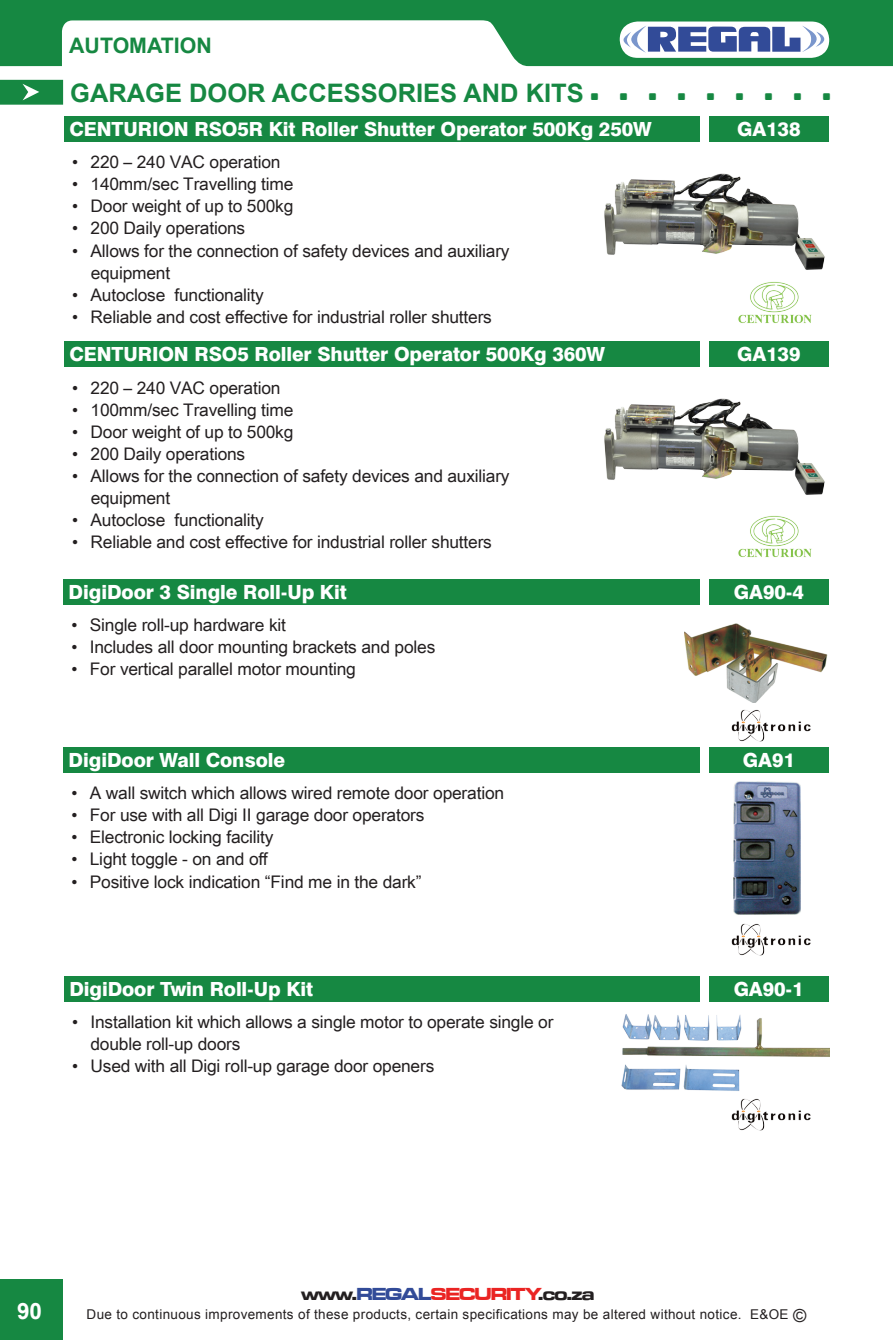
<style>
.page{position:relative;width:893px;height:1340px;background:#fff}
.page>*{position:absolute;margin:0;border:0;box-sizing:border-box;transform-origin:0 0}
.t1{font:500 43.2px "Bank Gothic BT";color:#168842}
.t2{font:700 25.43px "Arial";color:#168842}
.t3{font:700 22.5px "Arial";color:#fff}
.t4{font:700 21.38px "Arial";color:#168842}
.t5{font:800 19.57px "Swiss 721 BT";letter-spacing:-.005em;color:#fff}
.t6{font:18px "Microgramma D Bold Exte";letter-spacing:-.05em;color:#231f20}
.Body_Copy{font:17.32px "Arial Unicode MS";letter-spacing:-.01em;color:#231f20}
.t7{font:13.5px "Arial";letter-spacing:.025em;color:#231f20}
.s1{color:#324b98}
.s2{color:#ea2423}
.s3{font-size:18px}
</style>
<div class="page">
<div style="left:0;top:1279px;width:63px;height:60px;background:#168842"></div>
<svg style="left:0;top:0;width:893px;height:66px;fill:#168842"></svg>
<div style="left:620px;top:22px;width:209px;height:36px;background:#fff;border-radius:18px"></div>
<svg style="left:623px;top:26px;width:201px;height:27px"></svg>
<svg style="left:0;top:80px;width:63px;height:25px"></svg>
<div style="left:64px;top:116px;width:636px;height:26px;background:#168842"></div>
<div style="left:64px;top:341px;width:636px;height:26px;background:#168842"></div>
<div style="left:709px;top:116px;width:120px;height:26px;background:#168842"></div>
<div style="left:709px;top:341px;width:120px;height:26px;background:#168842"></div>
<img style="left:738px;top:281px;width:74px;height:42px">
<img style="left:738px;top:515px;width:74px;height:42px">
<img style="left:604px;top:173px;width:221px;height:97px">
<img style="left:604px;top:398px;width:221px;height:97px">
<div style="left:63px;top:579px;width:637px;height:25px;background:#168842"></div>
<div style="left:63px;top:747px;width:637px;height:25px;background:#168842"></div>
<div style="left:709px;top:579px;width:120px;height:25px;background:#168842"></div>
<div style="left:709px;top:747px;width:120px;height:25px;background:#168842"></div>
<img style="left:734px;top:781px;width:66px;height:133px">
<img style="left:685px;top:623px;width:143px;height:80px">
<img style="left:731px;top:923px;width:80px;height:33px">
<img style="left:731px;top:709px;width:80px;height:33px">
<div style="left:64px;top:976px;width:636px;height:25px;background:#168842"></div>
<div style="left:709px;top:976px;width:119px;height:25px;background:#168842"></div>
<img style="left:621px;top:1014px;width:208px;height:77px">
<img style="left:731px;top:1098px;width:80px;height:33px">
<p class="t4" style="left:69px;top:31px;width:144px">AUTOMATION</p>
<p class="t2" style="left:70px;top:76px;width:515px">GARAGE DOOR ACCESSORIES AND KITS</p>
<p class="t1" style="left:95px;top:64px;width:740px">..........................</p>
<p class="t5" style="left:69px;top:117px;width:584px">CENTURION RSO5R Kit Roller Shutter Operator 500Kg 250W</p>
<p class="t5" style="left:737px;top:117px;width:65px">GA138</p>
<p class="Body_Copy" style="left:72px;top:149px;width:210px">• 220 – 240 VAC operation</p>
<p class="Body_Copy" style="left:72px;top:171px;width:223px">• 140mm/sec Travelling time</p>
<p class="Body_Copy" style="left:72px;top:194px;width:223px">• Door weight of up to 500kg</p>
<p class="Body_Copy" style="left:72px;top:216px;width:175px">• 200 Daily operations</p>
<p class="Body_Copy" style="left:72px;top:238px;width:439px">• Allows for the connection of safety devices and auxiliary</p>
<p class="Body_Copy" style="left:91px;top:260px;width:81px">equipment</p>
<p class="Body_Copy" style="left:72px;top:282px;width:193px">• Autoclose functionality</p>
<p class="Body_Copy" style="left:72px;top:304px;width:421px">• Reliable and cost effective for industrial roller shutters</p>
<p class="t5" style="left:69px;top:342px;width:537px">CENTURION RSO5 Roller Shutter Operator 500Kg 360W</p>
<p class="Body_Copy" style="left:72px;top:375px;width:210px">• 220 – 240 VAC operation</p>
<p class="Body_Copy" style="left:72px;top:397px;width:223px">• 100mm/sec Travelling time</p>
<p class="Body_Copy" style="left:72px;top:419px;width:223px">• Door weight of up to 500kg</p>
<p class="Body_Copy" style="left:72px;top:441px;width:175px">• 200 Daily operations</p>
<p class="Body_Copy" style="left:72px;top:463px;width:439px">• Allows for the connection of safety devices and auxiliary</p>
<p class="Body_Copy" style="left:91px;top:485px;width:81px">equipment</p>
<p class="Body_Copy" style="left:72px;top:507px;width:193px">• Autoclose functionality</p>
<p class="Body_Copy" style="left:72px;top:529px;width:421px">• Reliable and cost effective for industrial roller shutters</p>
<p class="t5" style="left:69px;top:580px;width:280px">DigiDoor 3 Single Roll-Up Kit</p>
<p class="Body_Copy" style="left:71px;top:612px;width:216px">• Single roll-up hardware kit</p>
<p class="Body_Copy" style="left:71px;top:634px;width:365px">• Includes all door mounting brackets and poles</p>
<p class="Body_Copy" style="left:71px;top:656px;width:286px">• For vertical parallel motor mounting</p>
<p class="t5" style="left:69px;top:747px;width:218px">DigiDoor Wall Console</p>
<p class="Body_Copy" style="left:71px;top:780px;width:434px">• A wall switch which allows wired remote door operation</p>
<p class="Body_Copy" style="left:71px;top:802px;width:355px">• For use with all Digi II garage door operators</p>
<p class="Body_Copy" style="left:71px;top:824px;width:204px">• Electronic locking facility</p>
<p class="Body_Copy" style="left:71px;top:846px;width:199px">• Light toggle - on and off</p>
<p class="Body_Copy" style="left:71px;top:868px;width:352px">• Positive lock indication “Find me in the dark”</p>
<p class="t5" style="left:737px;top:342px;width:65px">GA139</p>
<p class="t5" style="left:734px;top:580px;width:72px">GA90-4</p>
<p class="t5" style="left:743px;top:747px;width:54px">GA91</p>
<p class="t5" style="left:69px;top:977px;width:245px">DigiDoor Twin Roll-Up Kit</p>
<p class="t5" style="left:734px;top:977px;width:72px">GA90-1</p>
<p class="Body_Copy" style="left:72px;top:1009px;width:483px">• Installation kit which allows a single motor to operate single or</p>
<p class="Body_Copy" style="left:91px;top:1031px;width:151px">double roll-up doors</p>
<p class="Body_Copy" style="left:72px;top:1053px;width:364px">• Used with all Digi roll-up garage door openers</p>
<p class="t3" style="left:17px;top:1295px;width:27px">90</p>
<p class="t6" style="left:301px;top:1281px;width:295px">www.<span class="s1">REGAL</span><span class="s2">SECURITY</span>.co.za</p>
<p class="t7" style="left:87px;top:1305px;width:721px">Due to continuous improvements of these products, certain specifications may be altered without notice. E&amp;OE <span class="s3">©</span></p>
</div>
